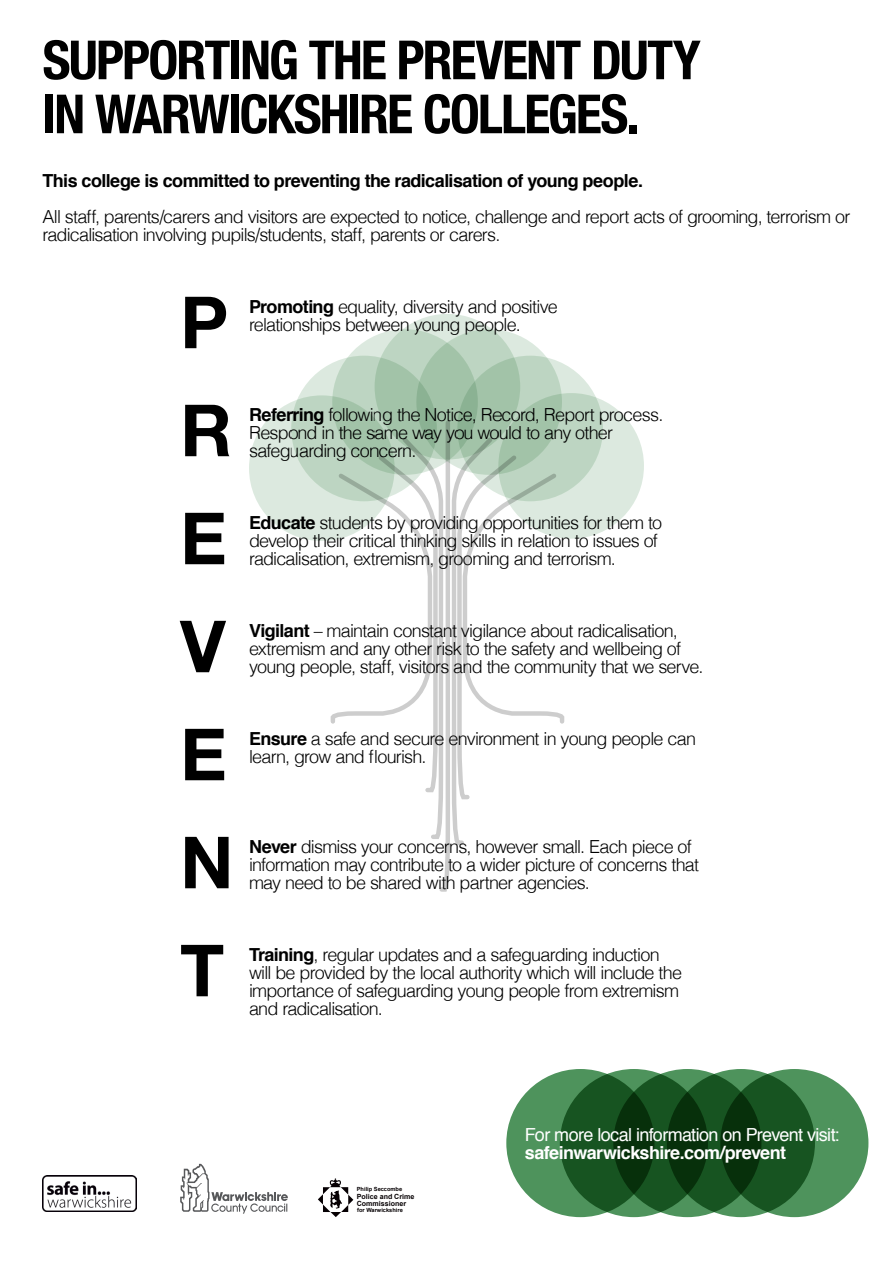
<style>
.page{position:relative;width:893px;height:1263px;background:#fff}
.page>*{position:absolute;margin:0;border:0;box-sizing:border-box;transform-origin:0 0}
.t1{font:700 72px/108px "Helvetica Neue";color:#000;text-align:justify}
.t2{font:700 condensed 54px/54px "Helvetica Neue";letter-spacing:-.035em;color:#000}
.t3{font:300 18px/18px "Helvetica";letter-spacing:-.045em;color:#000}
.t4{font:18px/18px "Helvetica";letter-spacing:-.035em;color:#fff}
.t5{font:700 18px "Helvetica";letter-spacing:-.03em;color:#000}
.t6{font:700 7.05px/6.4px "Arial";color:#060003}
.t7{font:700 5.7px "Arial";color:#060003}
.s1{font-weight:700}
</style>
<div class="page">
<div style="left:720px;top:1069px;width:148px;height:148px;background:#4e935c;border-radius:50%"></div>
<div style="left:613px;top:1069px;width:148px;height:148px;background:#4e935c;border-radius:50%"></div>
<svg style="left:667px;top:1069px;width:148px;height:148px;background:#185121"></svg>
<svg style="left:560px;top:1069px;width:148px;height:148px;background:#194f21"></svg>
<svg style="left:506px;top:1069px;width:148px;height:148px;background:#2f6c3a"></svg>
<svg style="left:180px;top:1164px;width:108px;height:49px"></svg>
<img style="left:43px;top:1175px;width:94px;height:37px">
<svg style="left:318px;top:1178px;width:35px;height:39px"></svg>
<div style="left:249px;top:395px;width:146px;height:146px;background:#dce9df;border-radius:50%"></div>
<div style="left:332px;top:329px;width:146px;height:146px;background:#dce9df;border-radius:50%"></div>
<svg style="left:291px;top:356px;width:146px;height:145px;background:#bed5c3"></svg>
<svg style="left:375px;top:314px;width:145px;height:145px;background:#b9d2be"></svg>
<svg style="left:416px;top:329px;width:146px;height:146px;background:#afccb5"></svg>
<svg style="left:457px;top:356px;width:146px;height:145px;background:#b1cdb6"></svg>
<svg style="left:498px;top:393px;width:146px;height:146px;background:#cee0d2"></svg>
<svg style="left:329px;top:419px;width:237px;height:473px"></svg>
<p class="t2" style="left:43px;top:29px;width:660px">SUPPORTING THE PREVENT DUTY<br>IN WARWICKSHIRE COLLEGES.</p>
<p class="t5" style="left:43px;top:166px;width:602px">This college is committed to preventing the radicalisation of young people.</p>
<p class="t3" style="left:43px;top:206px;width:809px">All staff, parents/carers and visitors are expected to notice, challenge and report acts of grooming, terrorism or radicalisation involving pupils/students, staff, parents or carers.</p>
<p class="t1" style="left:180px;top:270px;width:55px">P R E V E N T</p>
<p class="t3" style="left:249px;top:296px;width:310px"><span class="s1">Promoting</span> equality, diversity and positive relationships between young people.</p>
<p class="t3" style="left:249px;top:404px;width:416px"><span class="s1">Referring</span> following the Notice, Record, Report process.<br>Respond in the same way you would to any other safeguarding concern.</p>
<p class="t3" style="left:249px;top:512px;width:415px"><span class="s1">Educate</span> students by providing opportunities for them to develop their critical thinking skills in relation to issues of radicalisation, extremism, grooming and terrorism.</p>
<p class="t3" style="left:249px;top:620px;width:456px"><span class="s1">Vigilant</span> – maintain constant vigilance about radicalisation, extremism and any other risk to the safety and wellbeing of young people, staff, visitors and the community that we serve.</p>
<p class="t3" style="left:249px;top:728px;width:449px"><span class="s1">Ensure</span> a safe and secure environment in young people can learn, grow and flourish.</p>
<p class="t3" style="left:249px;top:836px;width:451px"><span class="s1">Never</span> dismiss your concerns, however small. Each piece of information may contribute to a wider picture of concerns that may need to be shared with partner agencies.</p>
<p class="t3" style="left:249px;top:944px;width:435px"><span class="s1">Training</span>, regular updates and a safeguarding induction will be provided by the local authority which will include the importance of safeguarding young people from extremism and radicalisation.</p>
<p class="t7" style="left:357px;top:1185px;width:47px">Philip Seccombe</p>
<p class="t7" style="left:357px;top:1206px;width:47px">for Warwickshire</p>
<p class="t6" style="left:357px;top:1194px;width:59px">Police and Crime<br>Commissioner</p>
<p class="t4" style="left:525px;top:1126px;width:316px">For more local information on Prevent visit: <span class="s1">safeinwarwickshire.com/prevent</span></p>
</div>
